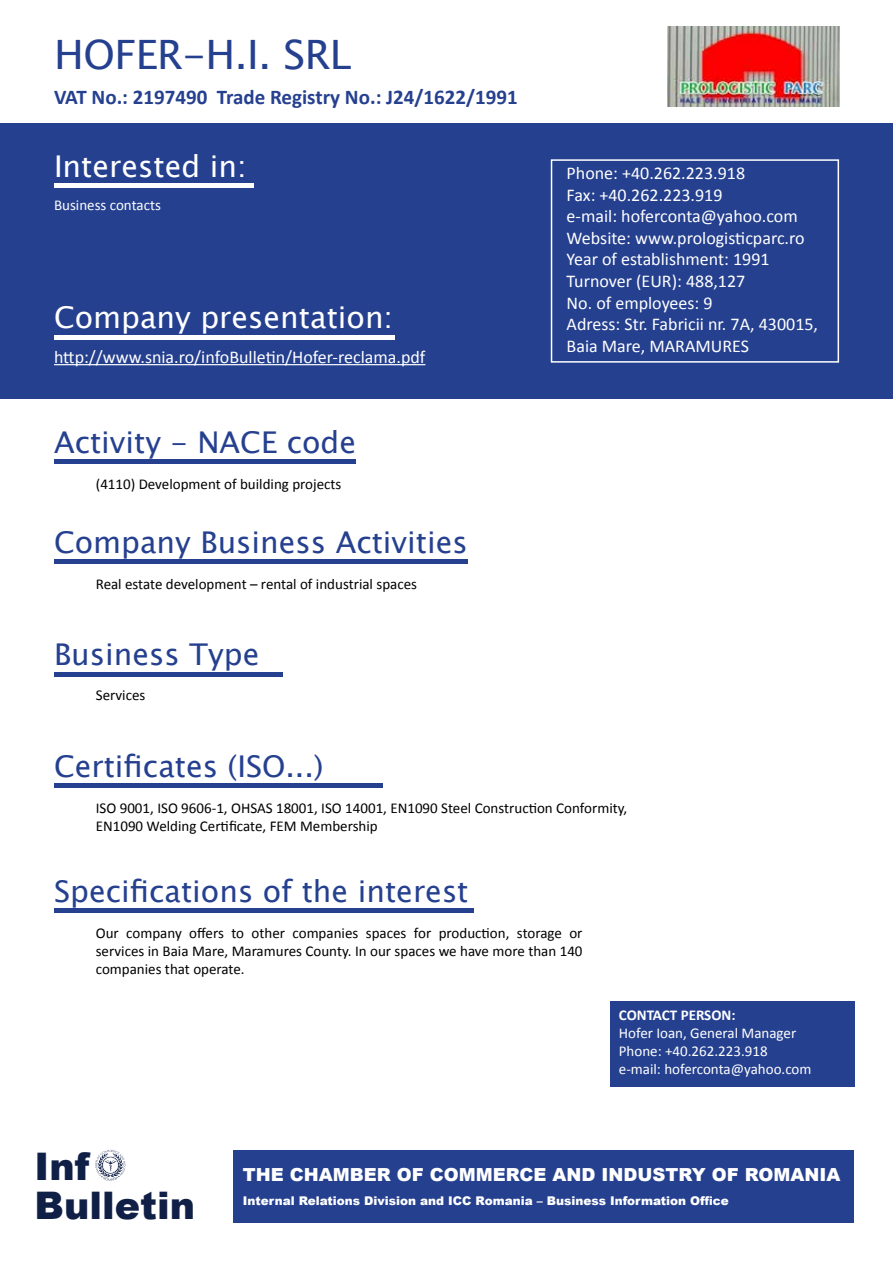
<style>
.page{position:relative;width:893px;height:1263px;background:#fff}
.page>*{position:absolute;margin:0;border:0;box-sizing:border-box;transform-origin:0 0}
.t1{font:40.5px "Lucida Sans Unicode";letter-spacing:-.01em;color:#25408f}
.t2{font:900 37.95px/39.9px "Arial";color:#101f46}
.t3{font:30px "Lucida Sans Unicode";color:#25408f}
.t4{font:30px "Lucida Sans Unicode";color:#fff}
.t5{font:700 21px "Calibri";color:#25408f}
.t6{font:18px/21.6px "Calibri";color:#fff}
.t7{font:900 18px "Arial";color:#fff}
.t8{font:15px/18px "Calibri";color:#000}
.t9{font:15px/18px "Calibri";color:#fff}
.t10{font:700 15px "Calibri";color:#fff}
.t11{font:900 12px "Arial";color:#fff}
</style>
<div class="page">
<div style="left:0;top:123px;width:893px;height:276px;background:#25408f"></div>
<hr style="left:54px;top:460px;width:301px;height:4px;background:#25408f">
<div style="left:551px;top:159px;width:288px;height:204px;border:2px solid #fff"></div>
<hr style="left:54px;top:184px;width:199px;height:4px;background:#fff">
<div style="left:54px;top:559px;width:413px;height:5px;background:#25408f"></div>
<hr style="left:54px;top:672px;width:229px;height:4px;background:#25408f">
<div style="left:54px;top:335px;width:340px;height:5px;background:#fff"></div>
<hr style="left:54px;top:364px;width:371px;height:1px;background:#fff">
<div style="left:233px;top:1150px;width:621px;height:72px;background:#25408f"></div>
<svg style="left:95px;top:1150px;width:30px;height:31px"></svg>
<div style="left:54px;top:783px;width:329px;height:5px;background:#25408f"></div>
<hr style="left:54px;top:908px;width:420px;height:4px;background:#25408f">
<div style="left:610px;top:1001px;width:245px;height:85px;background:#25408f"></div>
<img style="left:667px;top:27px;width:172px;height:80px">
<h1 class="t1" style="left:54px;top:23px;width:299px">HOFER-H.I. SRL</h1>
<h3 class="t5" style="left:54px;top:84px;width:465px">VAT No.: 2197490 Trade Registry No.: J24/1622/1991</h3>
<h3 class="t4" style="left:54px;top:143px;width:194px">Interested in:</h3>
<p class="t9" style="left:54px;top:196px;width:108px">Business contacts</p>
<h3 class="t4" style="left:54px;top:294px;width:341px">Company presentation:</h3>
<p class="t6" style="left:54px;top:345px;width:373px">http://www.snia.ro/infoBulletin/Hofer-reclama.pdf</p>
<h3 class="t3" style="left:54px;top:419px;width:304px">Activity - NACE code</h3>
<p class="t8" style="left:96px;top:475px;width:247px">(4110) Development of building projects</p>
<h3 class="t3" style="left:54px;top:519px;width:415px">Company Business Activities</h3>
<p class="t8" style="left:96px;top:574px;width:323px">Real estate development – rental of industrial spaces</p>
<h3 class="t3" style="left:54px;top:631px;width:207px">Business Type</h3>
<p class="t8" style="left:96px;top:685px;width:51px">Services</p>
<p class="t6" style="left:567px;top:161px;width:253px">Phone: +40.262.223.918<br>Fax: +40.262.223.919<br>e-mail: hoferconta@yahoo.com<br>Website: www.prologisticparc.ro<br>Year of establishment: 1991<br>Turnover (EUR): 488,127<br>No. of employees: 9<br>Adress: Str. Fabricii nr. 7A, 430015,<br>Baia Mare, MARAMURES</p>
<h3 class="t3" style="left:54px;top:742px;width:271px">Certificates (ISO...)</h3>
<p class="t8" style="left:96px;top:798px;width:533px">ISO 9001, ISO 9606-1, OHSAS 18001, ISO 14001, EN1090 Steel Construction Conformity,<br>EN1090 Welding Certificate, FEM Membership</p>
<h3 class="t3" style="left:54px;top:867px;width:416px">Specifications of the interest</h3>
<p class="t8" style="left:96px;top:923px;width:488px;text-align:justify">Our company offers to other companies spaces for production, storage or services in Baia Mare, Maramures County. In our spaces we have more than 140 companies that operate.</p>
<p class="t10" style="left:619px;top:1006px;width:118px">CONTACT PERSON:</p>
<p class="t9" style="left:619px;top:1023px;width:194px">Hofer Ioan, General Manager<br>Phone: +40.262.223.918 e-mail: hoferconta@yahoo.com</p>
<h2 class="t2" style="left:35px;top:1145px;width:162px">Inf<br>Bulletin</h2>
<p class="t7" style="left:243px;top:1161px;width:599px">THE CHAMBER OF COMMERCE AND INDUSTRY OF ROMANIA</p>
<p class="t11" style="left:243px;top:1192px;width:488px">Internal Relations Division and ICC Romania – Business Information Office</p>
</div>
